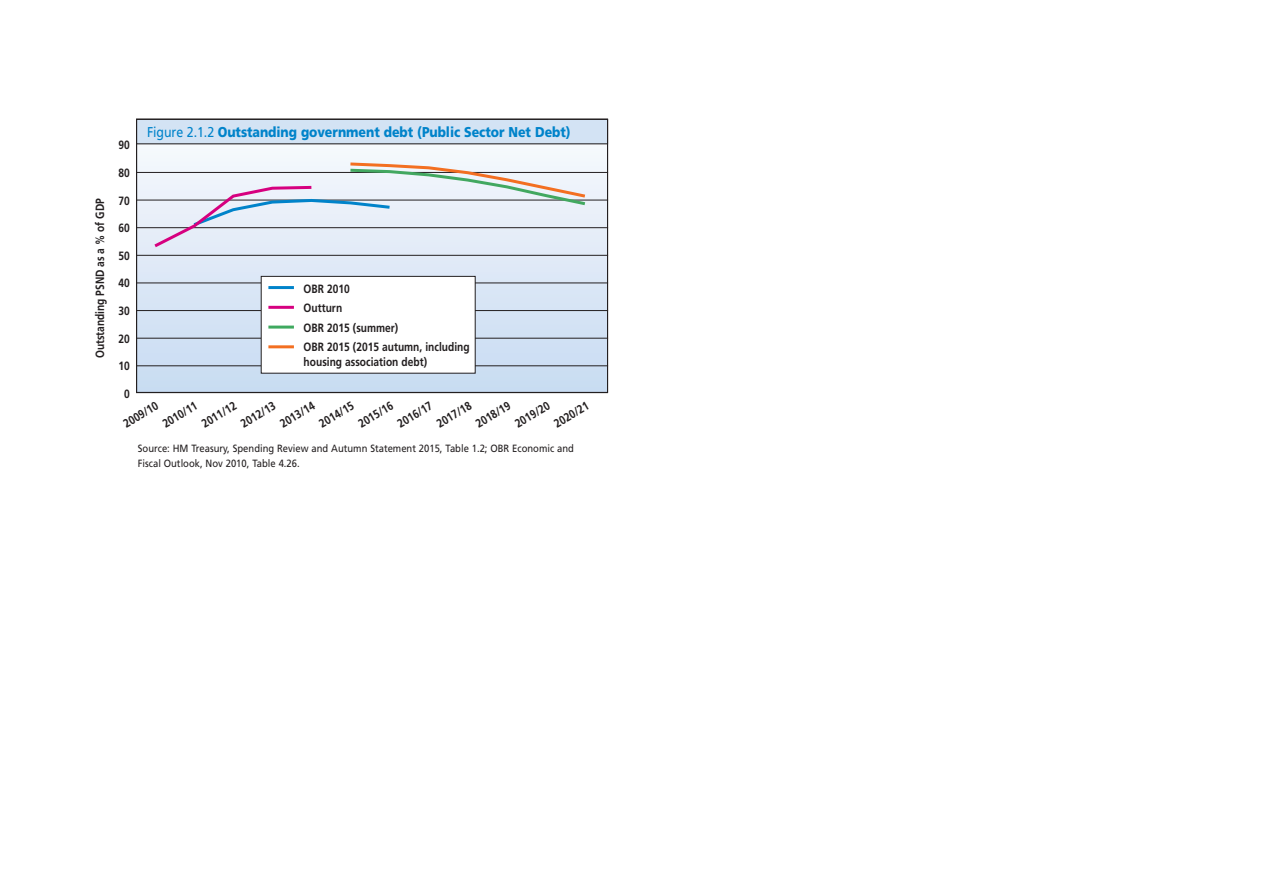
<style>
.page{position:relative;width:1263px;height:893px;background:#fff}
.page>*{position:absolute;margin:0;border:0;box-sizing:border-box;transform-origin:0 0}
.t1{font:900 14.25px "Frutiger";letter-spacing:-.005em;color:#0083ca;scale:.87 1}
.t2{font:700 12px/19.5px "Frutiger";color:#231f20;scale:.85 1}
.t3{font:10.5px/15px "Frutiger";color:#231f20;scale:.9 1}
.s1{font-weight:400}
</style>
<div class="page">
<svg style="left:138px;top:144px;width:468px;height:247px"></svg>
<hr style="left:136px;top:172px;width:472px;height:1px;background:#231f20">
<hr style="left:136px;top:200px;width:472px;height:1px;background:#231f20">
<hr style="left:136px;top:227px;width:472px;height:1px;background:#231f20">
<hr style="left:136px;top:255px;width:472px;height:1px;background:#231f20">
<hr style="left:136px;top:283px;width:472px;height:1px;background:#231f20">
<hr style="left:136px;top:310px;width:472px;height:1px;background:#231f20">
<hr style="left:136px;top:338px;width:472px;height:1px;background:#231f20">
<hr style="left:136px;top:366px;width:472px;height:1px;background:#231f20">
<div style="left:137px;top:119px;width:470px;height:25px;background:#d3e3f4"></div>
<svg style="left:151px;top:161px;width:437px;height:89px"></svg>
<div style="left:136px;top:119px;width:472px;height:274px;border:1px solid #231f20"></div>
<div style="left:261px;top:276px;width:214px;height:97px;background:#fff"></div>
<div style="left:261px;top:276px;width:215px;height:98px;border:1px solid #231f20"></div>
<hr style="left:268px;top:286px;width:26px;height:3px;background:#0083ca">
<hr style="left:268px;top:306px;width:26px;height:3px;background:#d60080">
<hr style="left:268px;top:326px;width:26px;height:3px;background:#3fa95f">
<hr style="left:268px;top:345px;width:26px;height:3px;background:#f36f21">
<p class="t2" style="left:91px;top:358px;width:190px;rotate:-90deg">Outstanding PSND as a % of GDP</p>
<p class="t2" style="left:118px;top:136px;width:15px">90</p>
<p class="t2" style="left:118px;top:164px;width:15px">80</p>
<p class="t2" style="left:118px;top:192px;width:15px">70</p>
<p class="t2" style="left:118px;top:219px;width:15px">60</p>
<p class="t2" style="left:118px;top:247px;width:15px">50</p>
<p class="t2" style="left:118px;top:274px;width:15px">40</p>
<p class="t2" style="left:118px;top:302px;width:15px">30</p>
<p class="t2" style="left:118px;top:330px;width:15px">20</p>
<p class="t2" style="left:118px;top:357px;width:15px">10</p>
<p class="t2" style="left:124px;top:385px;width:8px">0</p>
<p class="t1" style="left:147px;top:126px;width:488px"><span class="s1">Figure 2.1.2</span> Outstanding government debt (Public Sector Net Debt)</p>
<p class="t2" style="left:304px;top:279px;width:197px">OBR 2010<br>Outturn<br>OBR 2015 (summer)<br>OBR 2015 (2015 autumn, including</p>
<p class="t2" style="left:304px;top:353px;width:147px">housing association debt)</p>
<p class="t2" style="left:120px;top:416px;width:46px;rotate:-30deg">2009/10</p>
<p class="t2" style="left:159px;top:416px;width:46px;rotate:-30deg">2010/11</p>
<p class="t2" style="left:198px;top:416px;width:46px;rotate:-30deg">2011/12</p>
<p class="t2" style="left:237px;top:416px;width:46px;rotate:-30deg">2012/13</p>
<p class="t2" style="left:277px;top:416px;width:46px;rotate:-30deg">2013/14</p>
<p class="t2" style="left:316px;top:416px;width:46px;rotate:-30deg">2014/15</p>
<p class="t2" style="left:355px;top:416px;width:46px;rotate:-30deg">2015/16</p>
<p class="t2" style="left:394px;top:416px;width:46px;rotate:-30deg">2016/17</p>
<p class="t2" style="left:433px;top:416px;width:46px;rotate:-30deg">2017/18</p>
<p class="t2" style="left:472px;top:416px;width:46px;rotate:-30deg">2018/19</p>
<p class="t2" style="left:512px;top:416px;width:46px;rotate:-30deg">2019/20</p>
<p class="t2" style="left:551px;top:416px;width:46px;rotate:-30deg">2020/21</p>
<p class="t3" style="left:138px;top:442px;width:486px">Source: HM Treasury, Spending Review and Autumn Statement 2015, Table 1.2; OBR Economic and<br>Fiscal Outlook, Nov 2010, Table 4.26.</p>
</div>
